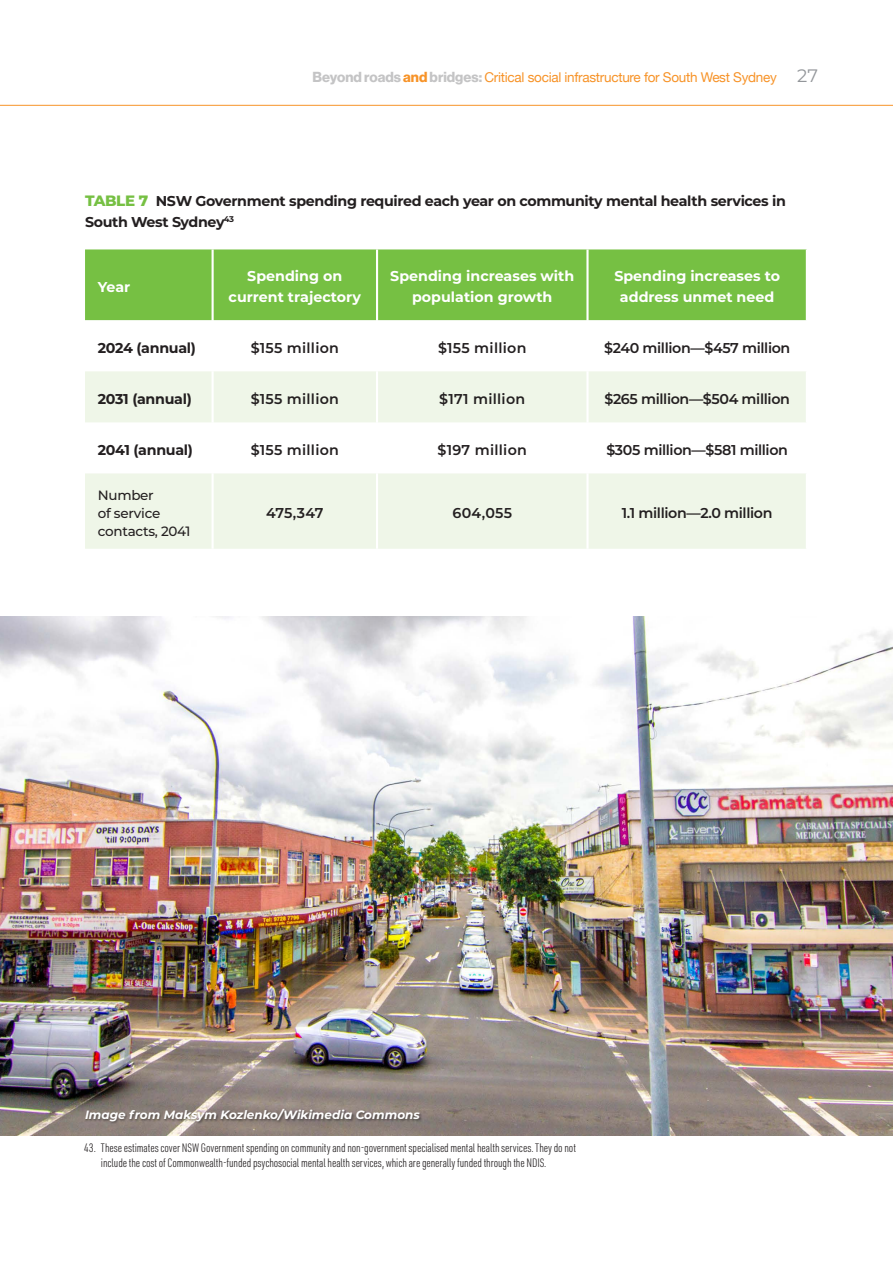
<style>
.page{position:relative;width:893px;height:1263px;background:#fff}
.page>*{position:absolute;margin:0;border:0;box-sizing:border-box;transform-origin:0 0}
.t1{font:700 14.25px/21px "Montserrat";letter-spacing:-.025em;color:#231f20}
.t2{font:600 14.25px "Montserrat";letter-spacing:-.025em;color:#231f20}
.t3{font:700 14.25px/21px "Montserrat";color:#fff;text-align:center}
.t4{font:600 14.25px "Montserrat";letter-spacing:.02em;color:#231f20}
.t5{font:13.5px "Helvetica Neue";letter-spacing:-.02em;color:#f79328}
.t6{font:500 13.5px/18px "Montserrat";letter-spacing:-.02em;color:#231f20}
.t7{font:300 12px/14.4px "URWDIN Cond";letter-spacing:-.01em;color:#231f20}
.t8{font:italic 700 12px "Montserrat";color:#fff}
.s1{font-family:"N Haas Grotesk DS Pro 75 Bd";font-size:14.25px;color:#c4c4c5}
.s2{font-family:"N Haas Grotesk DS Pro 75 Bd";font-size:14.25px}
.s3{font-family:"Montserrat";font-size:18px;color:#93969a}
.s4{font-weight:800;font-size:15px;color:#76c043}
</style>
<div class="page">
<hr style="left:0;top:105px;width:893px;height:1px;background:#f79328">
<div style="left:85px;top:249px;width:721px;height:71px;background:#76c043"></div>
<svg style="left:85px;top:320px;width:721px;height:1px"></svg>
<svg style="left:85px;top:371px;width:721px;height:178px;fill:#eff6e8"></svg>
<hr style="left:212px;top:249px;width:2px;height:71px;background:#fff">
<hr style="left:376px;top:249px;width:2px;height:71px;background:#fff">
<hr style="left:586px;top:249px;width:3px;height:71px;background:#fff">
<hr style="left:212px;top:320px;width:2px;height:51px;background:#fff">
<hr style="left:376px;top:320px;width:2px;height:51px;background:#fff">
<hr style="left:586px;top:320px;width:3px;height:51px;background:#fff">
<hr style="left:212px;top:371px;width:2px;height:51px;background:#fff">
<hr style="left:376px;top:371px;width:2px;height:51px;background:#fff">
<hr style="left:586px;top:371px;width:3px;height:51px;background:#fff">
<hr style="left:212px;top:422px;width:2px;height:51px;background:#fff">
<hr style="left:376px;top:422px;width:2px;height:51px;background:#fff">
<hr style="left:586px;top:422px;width:3px;height:51px;background:#fff">
<hr style="left:212px;top:473px;width:2px;height:76px;background:#fff">
<hr style="left:376px;top:473px;width:2px;height:76px;background:#fff">
<hr style="left:586px;top:473px;width:3px;height:76px;background:#fff">
<img style="left:0;top:617px;width:893px;height:518px">
<div style="left:85px;top:1109px;width:338px;height:15px;background:#231f20;opacity:.5"></div>
<p class="t5" style="left:313px;top:68px;width:507px"><span class="s1">Beyond roads</span> <span class="s2">and</span> <span class="s1">bridges:</span> Critical social infrastructure for South West Sydney <span class="s3">27</span></p>
<p class="t1" style="left:85px;top:190px;width:702px"><span class="s4">TABLE 7</span> NSW Government spending required each year on community mental health services in<br>South West Sydney<sup>43</sup></p>
<p class="t3" style="left:98px;top:276px;width:34px">Year</p>
<p class="t3" style="left:229px;top:265px;width:134px">Spending on current trajectory</p>
<p class="t3" style="left:390px;top:265px;width:186px">Spending increases with population growth</p>
<p class="t3" style="left:614px;top:265px;width:167px">Spending increases to address unmet need</p>
<p class="t1" style="left:98px;top:336px;width:100px">2024 (annual)</p>
<p class="t4" style="left:251px;top:338px;width:90px">$155 million</p>
<p class="t4" style="left:438px;top:338px;width:90px">$155 million</p>
<p class="t2" style="left:604px;top:338px;width:188px">$240 million—$457 million</p>
<p class="t1" style="left:98px;top:387px;width:96px">2031 (annual)</p>
<p class="t4" style="left:251px;top:389px;width:90px">$155 million</p>
<p class="t4" style="left:439px;top:389px;width:87px">$171 million</p>
<p class="t2" style="left:604px;top:389px;width:187px">$265 million—$504 million</p>
<p class="t1" style="left:98px;top:438px;width:97px">2041 (annual)</p>
<p class="t4" style="left:251px;top:440px;width:90px">$155 million</p>
<p class="t4" style="left:438px;top:440px;width:91px">$197 million</p>
<p class="t2" style="left:606px;top:440px;width:183px">$305 million—$581 million</p>
<p class="t6" style="left:98px;top:485px;width:94px">Number<br>of service contacts, 2041</p>
<p class="t2" style="left:266px;top:503px;width:59px">475,347</p>
<p class="t2" style="left:452px;top:503px;width:61px">604,055</p>
<p class="t2" style="left:622px;top:503px;width:152px">1.1 million—2.0 million</p>
<p class="t8" style="left:85px;top:1106px;width:336px">Image from Maksym Kozlenko/Wikimedia Commons</p>
<p class="t7" style="left:101px;top:1141px;width:476px;text-indent:-17px">43. These estimates cover NSW Government spending on community and non-government specialised mental health services. They do not include the cost of Commonwealth-funded psychosocial mental health services, which are generally funded through the NDIS.</p>
</div>
